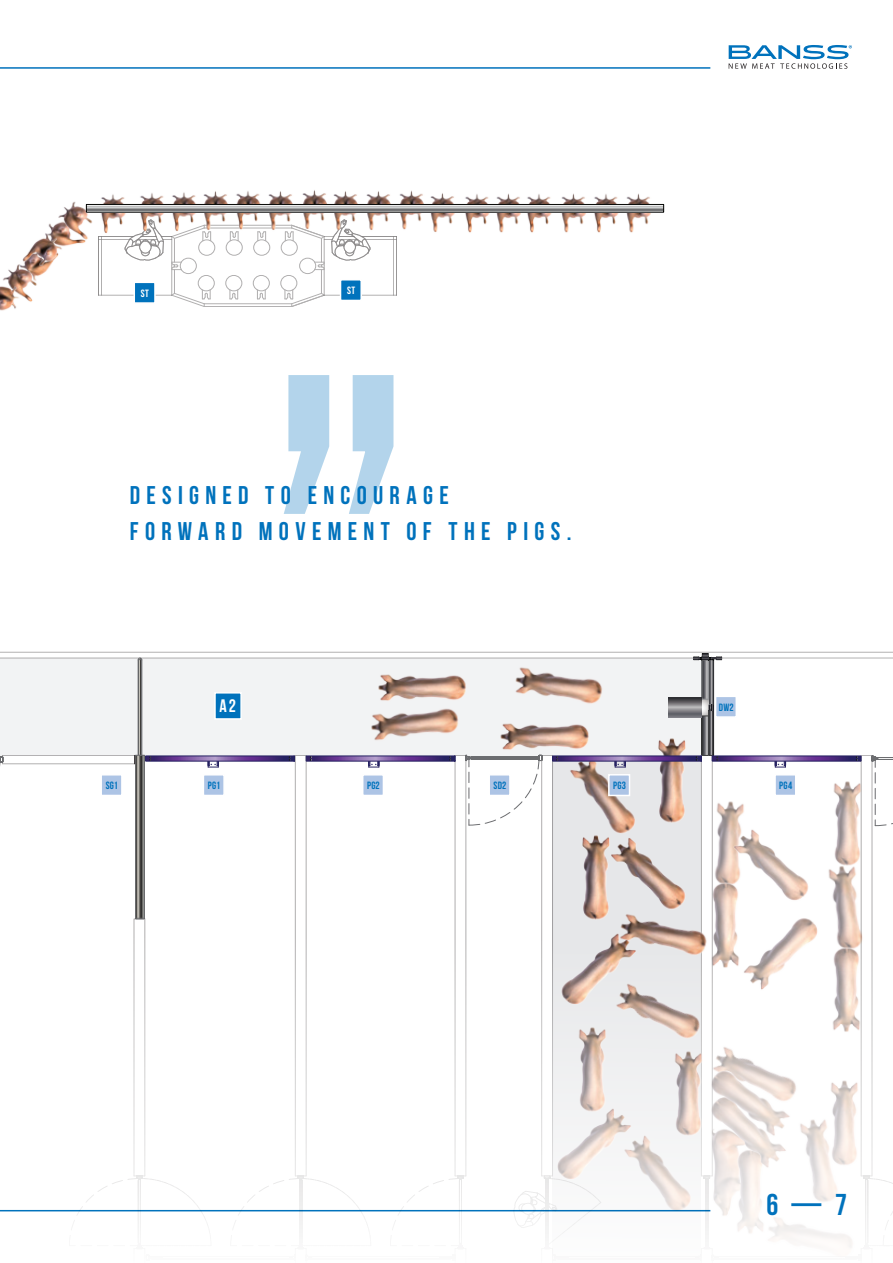
<style>
.page{position:relative;width:893px;height:1263px;background:#fff}
.page>*{position:absolute;margin:0;border:0;box-sizing:border-box;transform-origin:0 0}
.t1{font:700 30px "Bebas Neue";color:#0072bc}
.t2{font:700 25.5px/36px "Bebas Neue";letter-spacing:.245em;color:#0072bc}
.t3{font:700 18px "Bebas Neue";color:#fff}
.t4{font:700 10.5px "Bebas Neue";letter-spacing:.02em;color:#0072bc}
.t5{font:700 10.5px "Bebas Neue";color:#fff}
</style>
<div class="page">
<div style="left:0;top:658px;width:709px;height:97px;background:#f2f3f4"></div>
<img style="left:872px;top:931px;width:1px;height:118px">
<img style="left:872px;top:1065px;width:1px;height:101px">
<img style="left:872px;top:826px;width:7px;height:56px">
<svg style="left:717px;top:768px;width:144px;height:407px"></svg>
<hr style="left:0;top:658px;width:893px;height:1px;background:#231f20">
<hr style="left:0;top:652px;width:893px;height:1px;background:#231f20">
<hr style="left:3px;top:763px;width:132px;height:1px;background:#231f20">
<hr style="left:3px;top:755px;width:132px;height:1px;background:#231f20">
<svg style="left:513px;top:1175px;width:380px;height:72px"></svg>
<div style="left:253px;top:275px;width:17px;height:16px;border:1px solid #231f20;border-radius:50%"></div>
<svg style="left:257px;top:290px;width:9px;height:10px"></svg>
<div style="left:225px;top:275px;width:17px;height:16px;border:1px solid #231f20;border-radius:50%"></div>
<svg style="left:230px;top:290px;width:8px;height:10px"></svg>
<div style="left:198px;top:275px;width:17px;height:16px;border:1px solid #231f20;border-radius:50%"></div>
<div style="left:280px;top:275px;width:17px;height:16px;border:1px solid #231f20;border-radius:50%"></div>
<hr style="left:204px;top:306px;width:88px;height:1px;background:#231f20">
<hr style="left:204px;top:303px;width:88px;height:1px;background:#231f20">
<hr style="left:98px;top:295px;width:74px;height:1px;background:#231f20">
<hr style="left:396px;top:237px;width:1px;height:58px;background:#231f20">
<hr style="left:323px;top:295px;width:74px;height:1px;background:#231f20">
<svg style="left:125px;top:267px;width:86px;height:40px"></svg>
<svg style="left:285px;top:265px;width:85px;height:42px"></svg>
<hr style="left:393px;top:237px;width:1px;height:58px;background:#231f20">
<img style="left:125px;top:268px;width:11px;height:8px">
<img style="left:42px;top:223px;width:65px;height:73px">
<img style="left:5px;top:239px;width:60px;height:71px">
<img style="left:51px;top:194px;width:124px;height:74px">
<img style="left:122px;top:193px;width:75px;height:73px">
<img style="left:154px;top:192px;width:32px;height:73px">
<img style="left:186px;top:191px;width:67px;height:74px">
<img style="left:253px;top:191px;width:30px;height:65px">
<img style="left:283px;top:190px;width:33px;height:75px">
<img style="left:316px;top:191px;width:34px;height:74px">
<img style="left:350px;top:191px;width:31px;height:70px">
<img style="left:381px;top:190px;width:65px;height:77px">
<img style="left:446px;top:194px;width:31px;height:39px">
<img style="left:477px;top:193px;width:35px;height:40px">
<img style="left:512px;top:194px;width:32px;height:39px">
<img style="left:544px;top:193px;width:33px;height:40px">
<img style="left:577px;top:193px;width:88px;height:40px">
<img style="left:0;top:277px;width:5px;height:34px">
<svg style="left:88px;top:206px;width:574px;height:4px;background:#a6a7a8"></svg>
<div style="left:86px;top:204px;width:578px;height:8px;border:1px solid #040503"></div>
<img style="left:347px;top:754px;width:120px;height:32px">
<img style="left:362px;top:651px;width:122px;height:89px">
<img style="left:487px;top:651px;width:141px;height:99px">
<img style="left:589px;top:1152px;width:139px;height:88px">
<img style="left:674px;top:840px;width:28px;height:23px">
<img style="left:674px;top:768px;width:59px;height:72px">
<img style="left:541px;top:863px;width:48px;height:49px">
<img style="left:654px;top:1035px;width:96px;height:117px">
<img style="left:531px;top:1128px;width:123px;height:76px">
<img style="left:654px;top:932px;width:86px;height:158px">
<img style="left:589px;top:863px;width:147px;height:142px">
<img style="left:532px;top:727px;width:142px;height:136px">
<img style="left:541px;top:1030px;width:113px;height:98px">
<img style="left:541px;top:912px;width:117px;height:118px">
<svg style="left:306px;top:756px;width:150px;height:12px"></svg>
<svg style="left:552px;top:653px;width:309px;height:115px"></svg>
<hr style="left:142px;top:660px;width:1px;height:95px;background:#c2c3c5">
<div style="left:138px;top:659px;width:4px;height:96px;border:1px solid #6c6d70"></div>
<svg style="left:69px;top:918px;width:397px;height:316px"></svg>
<svg style="left:137px;top:768px;width:6px;height:148px"></svg>
<div style="left:135px;top:755px;width:10px;height:163px;border:1px solid #6c6d70"></div>
<svg style="left:134px;top:755px;width:161px;height:13px"></svg>
<svg style="left:465px;top:755px;width:77px;height:71px"></svg>
<svg style="left:872px;top:755px;width:21px;height:71px"></svg>
<svg style="left:0;top:755px;width:3px;height:11px"></svg>
<svg style="left:283px;top:375px;width:111px;height:139px"></svg>
<div style="left:214px;top:692px;width:28px;height:28px;background:#0072bc;border:2px solid #fff"></div>
<div style="left:715px;top:696px;width:22px;height:22px;background:#adc4e5;border:2px solid #fff"></div>
<div style="left:774px;top:774px;width:22px;height:22px;background:#adc4e5;border:2px solid #fff"></div>
<div style="left:608px;top:774px;width:22px;height:22px;background:#adc4e5;border:2px solid #fff"></div>
<div style="left:488px;top:774px;width:23px;height:22px;background:#adc4e5;border:2px solid #fff"></div>
<div style="left:362px;top:774px;width:22px;height:22px;background:#adc4e5;border:2px solid #fff"></div>
<div style="left:203px;top:774px;width:22px;height:22px;background:#adc4e5;border:2px solid #fff"></div>
<div style="left:100px;top:774px;width:23px;height:22px;background:#adc4e5;border:2px solid #fff"></div>
<div style="left:134px;top:282px;width:22px;height:22px;background:#0072bc;border:2px solid #fff"></div>
<div style="left:340px;top:279px;width:22px;height:22px;background:#0072bc;border:2px solid #fff"></div>
<svg style="left:729px;top:45px;width:123px;height:24px"></svg>
<hr style="left:0;top:67px;width:710px;height:2px;background:#0072bc">
<hr style="left:0;top:1210px;width:710px;height:1px;background:#0072bc">
<p class="t5" style="left:141px;top:288px;width:10px">ST</p>
<p class="t5" style="left:347px;top:285px;width:10px">ST</p>
<p class="t2" style="left:130px;top:477px;width:443px">DESIGNED TO ENCOURAGE<br>FORWARD MOVEMENT OF THE PIGS.</p>
<p class="t3" style="left:220px;top:696px;width:18px">A2</p>
<p class="t4" style="left:719px;top:702px;width:16px">DW2</p>
<p class="t4" style="left:106px;top:780px;width:14px">SG1</p>
<p class="t4" style="left:208px;top:780px;width:14px">PG1</p>
<p class="t4" style="left:367px;top:780px;width:14px">PG2</p>
<p class="t4" style="left:493px;top:780px;width:14px">SD2</p>
<p class="t4" style="left:613px;top:780px;width:14px">PG3</p>
<p class="t4" style="left:779px;top:780px;width:14px">PG4</p>
<p class="t1" style="left:767px;top:1188px;width:82px">6 — 7</p>
</div>
